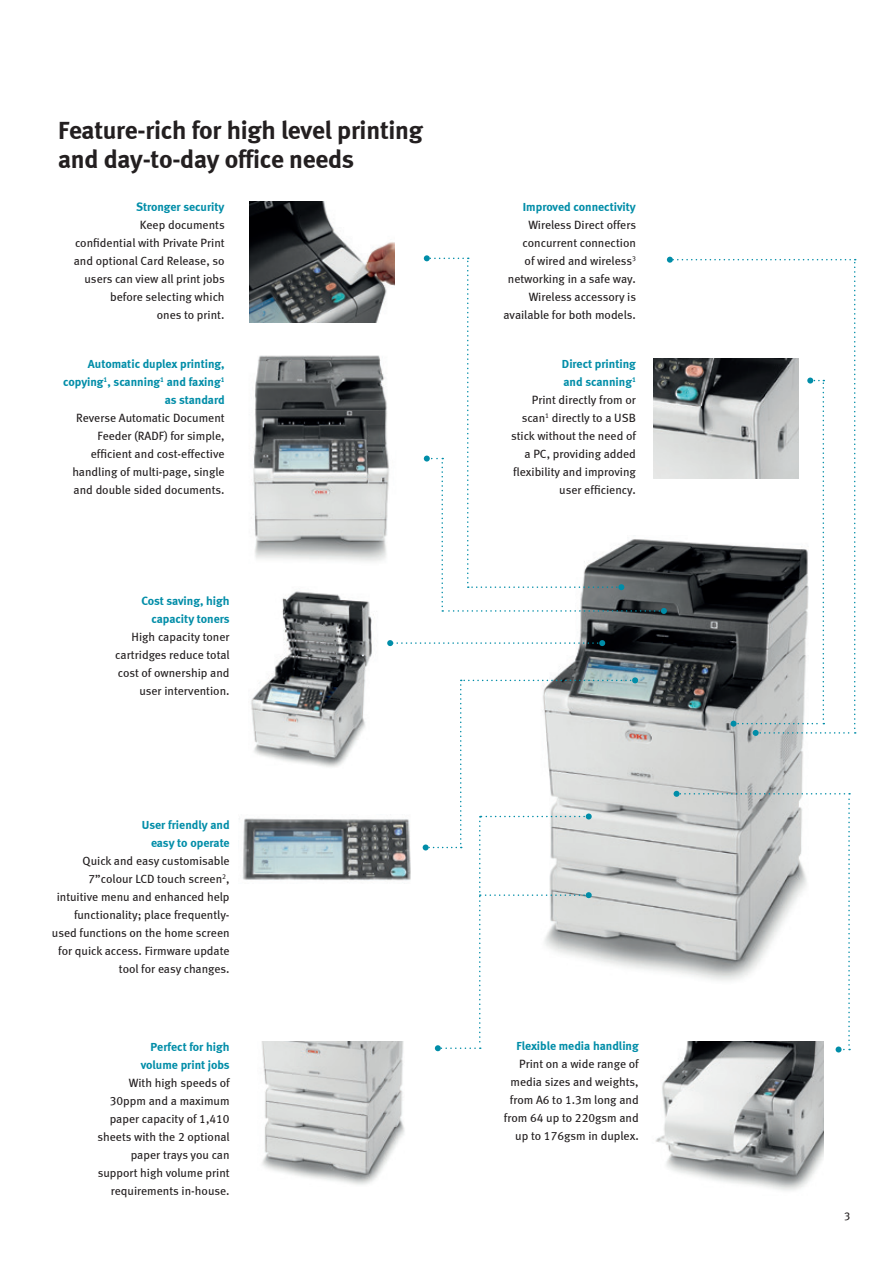
<style>
.page{position:relative;width:893px;height:1263px;background:#fff}
.page>*{position:absolute;margin:0;border:0;box-sizing:border-box;transform-origin:0 0}
.t1{font:25.5px/28.5px "Meta Bold LF";letter-spacing:-.01em;color:#231f20}
.t2{font:12px/18px "Meta Book LF";color:#231f20;text-align:right}
.t3{font:12px/18px "Meta Bold LF";color:#008da8;text-align:right}
.t4{font:11.25px "Meta Book LF";color:#231f20}
</style>
<div class="page">
<img style="left:250px;top:202px;width:144px;height:120px">
<img style="left:655px;top:1052px;width:168px;height:139px">
<img style="left:239px;top:818px;width:148px;height:63px">
<img style="left:261px;top:1042px;width:144px;height:143px">
<img style="left:253px;top:355px;width:134px;height:207px">
<img style="left:251px;top:591px;width:123px;height:176px">
<svg style="left:387px;top:255px;width:469px;height:797px"></svg>
<h1 class="t1" style="left:58px;top:116px;width:366px">Feature-rich for high level printing and day-to-day office needs</h1>
<p class="t3" style="left:136px;top:198px;width:90px">Stronger security</p>
<p class="t2" style="left:74px;top:216px;width:152px">Keep documents<br>confidential with Private Print and optional Card Release, so users can view all print jobs before selecting which<br>ones to print.</p>
<p class="t3" style="left:63px;top:355px;width:163px">Automatic duplex printing, copying<sup>1</sup>, scanning<sup>1</sup> and faxing<sup>1 </sup>as standard</p>
<p class="t2" style="left:72px;top:409px;width:154px">Reverse Automatic Document<br>Feeder (RADF) for simple, efficient and cost-effective handling of multi-page, single and double sided documents.</p>
<p class="t3" style="left:141px;top:592px;width:90px">Cost saving, high capacity toners</p>
<p class="t2" style="left:115px;top:628px;width:116px">High capacity toner cartridges reduce total cost of ownership and user intervention.</p>
<p class="t3" style="left:142px;top:816px;width:89px">User friendly and easy to operate</p>
<p class="t2" style="left:52px;top:852px;width:179px">Quick and easy customisable<br>7”colour LCD touch screen<sup>2</sup>, intuitive menu and enhanced help functionality; place frequently&shy;used functions on the home screen for quick access. Firmware update tool for easy changes.</p>
<p class="t3" style="left:141px;top:1037px;width:90px">Perfect for high volume print jobs</p>
<p class="t2" style="left:97px;top:1073px;width:134px">With high speeds of<br>30ppm and a maximum paper capacity of 1,410 sheets with the 2 optional paper trays you can support high volume print requirements in-house.</p>
<p class="t3" style="left:523px;top:198px;width:115px">Improved connectivity</p>
<p class="t2" style="left:503px;top:216px;width:134px">Wireless Direct offers concurrent connection<br>of wired and wireless<sup>3 </sup>networking in a safe way.<br>Wireless accessory is available for both models.</p>
<p class="t3" style="left:562px;top:355px;width:75px;text-align:left">Direct printing and scanning<sup>1</sup></p>
<p class="t2" style="left:511px;top:391px;width:126px">Print directly from or scan<sup>1</sup> directly to a USB stick without the need of a PC, providing added flexibility and improving user efficiency.</p>
<p class="t3" style="left:516px;top:1037px;width:124px">Flexible media handling</p>
<p class="t2" style="left:504px;top:1055px;width:137px">Print on a wide range of media sizes and weights, from A6 to 1.3m long and from 64 up to 220gsm and up to 176gsm in duplex.</p>
<p class="t4" style="left:844px;top:1210px;width:8px">3</p>
</div>
